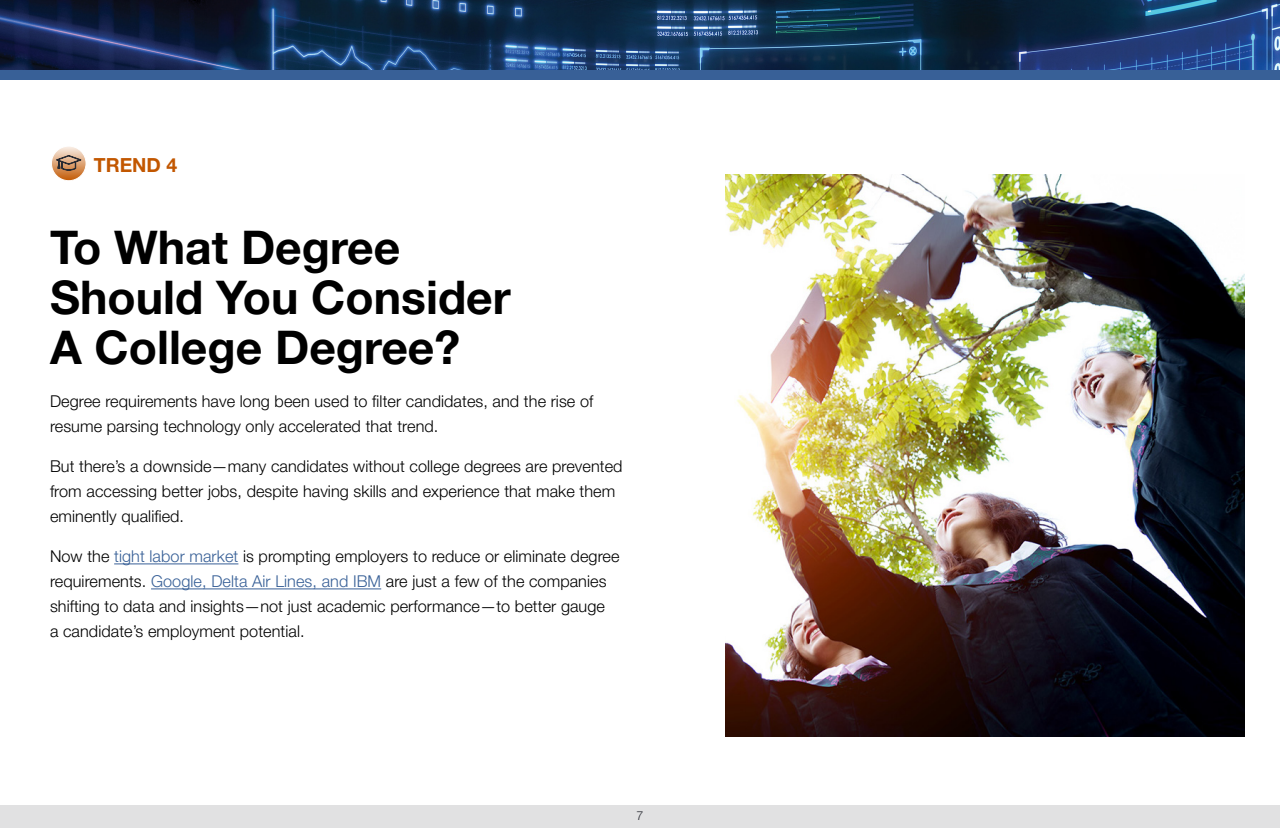
<style>
.page{position:relative;width:1280px;height:840px;background:#fff}
.page>*{position:absolute;margin:0;border:0;box-sizing:border-box;transform-origin:0 0}
.t1{font:700 46.25px/50px "Helvetica Neue LT Pro";color:#000}
.t2{font:700 19.38px "Helvetica Neue LT Pro";color:#c25700}
.t3{font:300 16.25px/25px "Helvetica Neue LT Pro";letter-spacing:.005em;color:#000}
.t4{font:300 12.5px "Helvetica Neue LT Pro";color:#282a32}
.s1{color:#386097}
</style>
<div class="page">
<div style="left:0;top:805px;width:1280px;height:23px;background:#e1e1e2"></div>
<img style="left:0;top:0;width:1280px;height:70px">
<div style="left:0;top:70px;width:1280px;height:10px;background:#386097"></div>
<hr style="left:114px;top:564px;width:124px;height:1px;background:#386097">
<hr style="left:151px;top:589px;width:230px;height:1px;background:#386097">
<img style="left:726px;top:175px;width:518px;height:562px">
<svg style="left:51px;top:146px;width:35px;height:35px"></svg>
<div style="left:51px;top:146px;width:36px;height:35px;border:1px solid #fff;border-radius:50%"></div>
<svg style="left:56px;top:155px;width:25px;height:16px"></svg>
<p class="t2" style="left:94px;top:153px;width:85px">TREND 4</p>
<h1 class="t1" style="left:50px;top:221px;width:462px">To What Degree<br>Should You Consider<br>A College Degree?</h1>
<p class="t3" style="left:50px;top:389px;width:545px">Degree requirements have long been used to filter candidates, and the rise of resume parsing technology only accelerated that trend.</p>
<p class="t3" style="left:50px;top:454px;width:574px">But there’s a downside—many candidates without college degrees are prevented from accessing better jobs, despite having skills and experience that make them eminently qualified.</p>
<p class="t3" style="left:50px;top:544px;width:571px">Now the <span class="s1">tight labor market</span> is prompting employers to reduce or eliminate degree requirements. <span class="s1">Google, Delta Air Lines, and IBM</span> are just a few of the companies shifting to data and insights—not just academic performance—to better gauge<br>a candidate’s employment potential.</p>
<p class="t4" style="left:637px;top:808px;width:8px">7</p>
</div>
